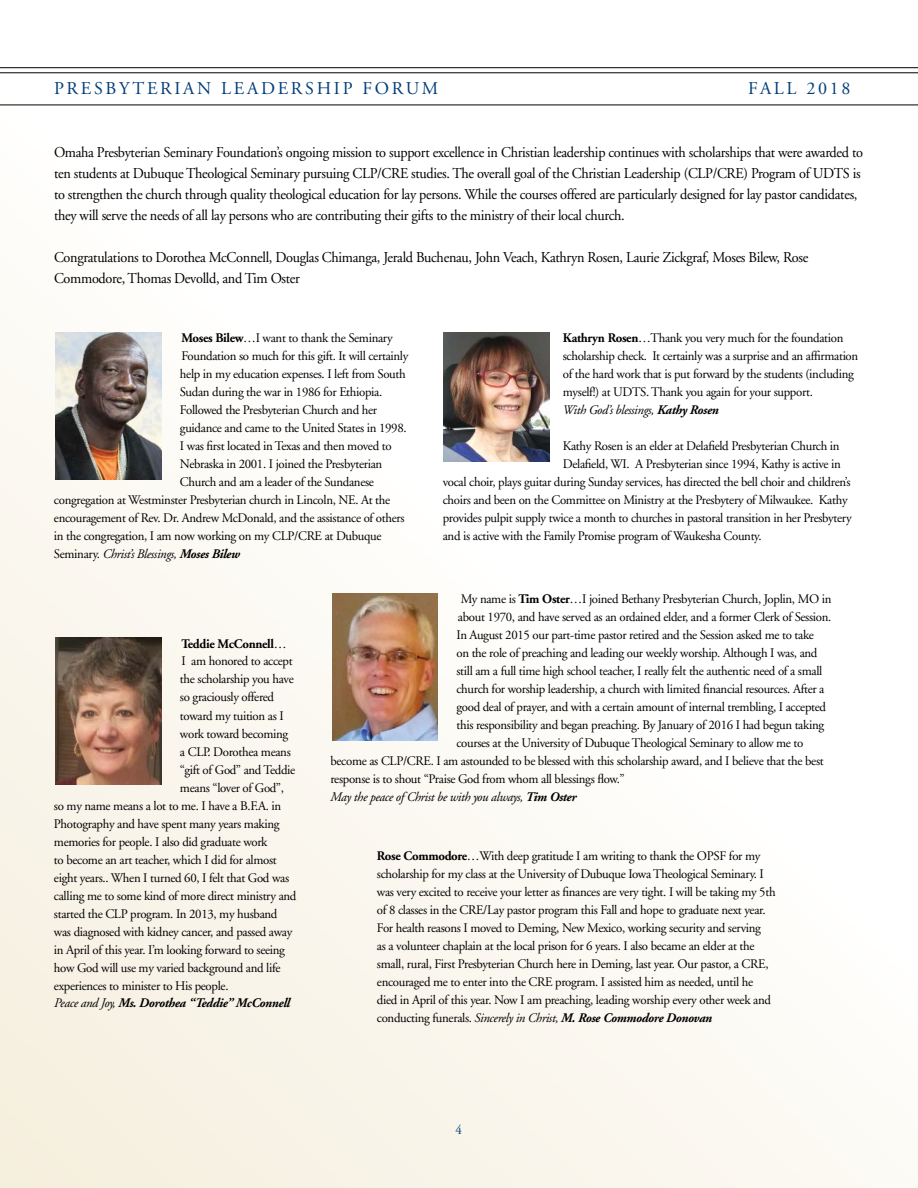
<style>
.page{position:relative;width:918px;height:1188px;background:#fff}
.page>*{position:absolute;margin:0;border:0;box-sizing:border-box;transform-origin:0 0}
.t1{font:18px "Adobe Garamond";letter-spacing:.15em;color:#003d79}
.t2{font:15px/21px "Adobe Garamond";letter-spacing:-.02em;color:#000;scale:.95 1}
.t3{font:13.5px "Adobe Garamond";color:#003d79;scale:.95 1}
.t4{font:13.05px/18px "Adobe Garamond";letter-spacing:-.025em;color:#000}
.t5{font:italic 13.05px "Adobe Garamond";letter-spacing:-.025em;color:#000}
.t6{font:italic 700 13.05px "Adobe Garamond";letter-spacing:-.025em;color:#000}
.t7{font:700 13.05px "Adobe Garamond";letter-spacing:-.025em;color:#000}
.s1{font-weight:700}
.s2{font-style:normal}
.s3{font-style:italic}
.s4{font-weight:700;font-style:italic}
.s5{font-weight:400}
</style>
<div class="page">
<div style="left:0;top:0;width:918px;height:1188px;background:linear-gradient(to bottom,#fff,#faf6ec)"></div>
<hr style="left:0;top:67px;width:918px;height:1px;background:#000">
<hr style="left:0;top:72px;width:918px;height:1px;background:#000">
<hr style="left:0;top:105px;width:918px;height:1px;background:#000">
<img style="left:56px;top:333px;width:105px;height:146px">
<img style="left:56px;top:638px;width:105px;height:147px">
<img style="left:332px;top:593px;width:106px;height:147px">
<img style="left:444px;top:332px;width:106px;height:129px">
<h1 class="t1" style="left:54px;top:79px;width:386px">PRESBYTERIAN LEADERSHIP FORUM</h1>
<h1 class="t1" style="left:748px;top:79px;width:104px">FALL 2018</h1>
<p class="t2" style="left:54px;top:142px;width:853px">Omaha Presbyterian Seminary Foundation’s ongoing mission to support excellence in Christian leadership continues with scholarships that were awarded to ten students at Dubuque Theological Seminary pursuing CLP/CRE studies. The overall goal of the Christian Leadership (CLP/CRE) Program of UDTS is to strengthen the church through quality theological education for lay persons. While the courses offered are particularly designed for lay pastor candidates, they will serve the needs of all lay persons who are contributing their gifts to the ministry of their local church.</p>
<p class="t2" style="left:54px;top:247px;width:796px">Congratulations to Dorothea McConnell, Douglas Chimanga, Jerald Buchenau, John Veach, Kathryn Rosen, Laurie Zickgraf, Moses Bilew, Rose<br>Commodore, Thomas Devolld, and Tim Oster</p>
<p class="t4" style="left:182px;top:329px;width:213px"><span class="s1">Moses Bilew</span>…I want to thank the Seminary</p>
<p class="t4" style="left:182px;top:347px;width:228px">Foundation so much for this gift. It will certainly</p>
<p class="t4" style="left:180px;top:365px;width:227px">help in my education expenses. I left from South</p>
<p class="t4" style="left:180px;top:383px;width:204px">Sudan during the war in 1986 for Ethiopia.</p>
<p class="t4" style="left:180px;top:402px;width:199px">Followed the Presbyterian Church and her</p>
<p class="t4" style="left:180px;top:420px;width:228px">guidance and came to the United States in 1998.</p>
<p class="t4" style="left:180px;top:438px;width:213px">I was first located in Texas and then moved to</p>
<p class="t4" style="left:180px;top:456px;width:204px">Nebraska in 2001. I joined the Presbyterian</p>
<p class="t4" style="left:180px;top:474px;width:196px">Church and am a leader of the Sundanese</p>
<p class="t4" style="left:54px;top:492px;width:338px">congregation at Westminster Presbyterian church in Lincoln, NE. At the</p>
<p class="t4" style="left:54px;top:510px;width:352px">encouragement of Rev. Dr. Andrew McDonald, and the assistance of others</p>
<p class="t4" style="left:54px;top:528px;width:329px">in the congregation, I am now working on my CLP/CRE at Dubuque</p>
<p class="t5" style="left:54px;top:547px;width:187px"><span class="s2">Seminary.</span> Christ’s Blessings, <span class="s1">Moses Bilew</span></p>
<p class="t4" style="left:563px;top:329px;width:297px"><span class="s1">Kathryn Rosen</span>…Thank you very much for the foundation scholarship check. It certainly was a surprise and an affirmation of the hard work that is put forward by the students (including myself!) at UDTS. Thank you again for your support.<br><span class="s3">With God’s blessings,</span> <span class="s4">Kathy Rosen</span></p>
<p class="t4" style="left:563px;top:437px;width:278px">Kathy Rosen is an elder at Delafield Presbyterian Church in</p>
<p class="t4" style="left:563px;top:455px;width:280px">Delafield, WI. A Presbyterian since 1994, Kathy is active in</p>
<p class="t4" style="left:443px;top:473px;width:409px">vocal choir, plays guitar during Sunday services, has directed the bell choir and children’s</p>
<p class="t4" style="left:443px;top:491px;width:406px">choirs and been on the Committee on Ministry at the Presbytery of Milwaukee. Kathy</p>
<p class="t4" style="left:443px;top:509px;width:410px">provides pulpit supply twice a month to churches in pastoral transition in her Presbytery</p>
<p class="t4" style="left:443px;top:527px;width:320px">and is active with the Family Promise program of Waukesha County.</p>
<p class="t7" style="left:182px;top:636px;width:107px">Teddie McConnell<span class="s5">…</span></p>
<p class="t4" style="left:182px;top:653px;width:113px">I am honored to accept</p>
<p class="t4" style="left:180px;top:671px;width:115px">the scholarship you have</p>
<p class="t4" style="left:180px;top:689px;width:96px">so graciously offered</p>
<p class="t4" style="left:180px;top:707px;width:105px">toward my tuition as I</p>
<p class="t4" style="left:180px;top:725px;width:110px">work toward becoming</p>
<p class="t4" style="left:180px;top:743px;width:112px">a CLP. Dorothea means</p>
<p class="t4" style="left:180px;top:761px;width:117px">“gift of God” and Teddie</p>
<p class="t4" style="left:180px;top:779px;width:106px">means “lover of God”,</p>
<p class="t4" style="left:54px;top:797px;width:229px">so my name means a lot to me. I have a B.F.A. in</p>
<p class="t4" style="left:54px;top:815px;width:227px">Photography and have spent many years making</p>
<p class="t4" style="left:54px;top:833px;width:215px">memories for people. I also did graduate work</p>
<p class="t4" style="left:54px;top:851px;width:224px">to become an art teacher, which I did for almost</p>
<p class="t4" style="left:54px;top:869px;width:237px">eight years.. When I turned 60, I felt that God was</p>
<p class="t4" style="left:54px;top:887px;width:244px">calling me to some kind of more direct ministry and</p>
<p class="t4" style="left:54px;top:905px;width:225px">started the CLP program. In 2013, my husband</p>
<p class="t4" style="left:54px;top:923px;width:240px">was diagnosed with kidney cancer, and passed away</p>
<p class="t4" style="left:54px;top:941px;width:233px">in April of this year. I’m looking forward to seeing</p>
<p class="t4" style="left:54px;top:959px;width:228px">how God will use my varied background and life</p>
<p class="t4" style="left:54px;top:977px;width:176px">experiences to minister to His people.</p>
<p class="t6" style="left:54px;top:996px;width:238px"><span class="s5">Peace and Joy,</span> Ms. Dorothea “Teddie” McConnell</p>
<p class="t4" style="left:461px;top:590px;width:372px">My name is <span class="s1">Tim Oster</span>…I joined Bethany Presbyterian Church, Joplin, MO in</p>
<p class="t4" style="left:458px;top:608px;width:375px">about 1970, and have served as an ordained elder, and a former Clerk of Session.</p>
<p class="t4" style="left:456px;top:626px;width:359px">In August 2015 our part-time pastor retired and the Session asked me to take</p>
<p class="t4" style="left:456px;top:644px;width:363px">on the role of preaching and leading our weekly worship. Although I was, and</p>
<p class="t4" style="left:456px;top:662px;width:367px">still am a full time high school teacher, I really felt the authentic need of a small</p>
<p class="t4" style="left:456px;top:680px;width:369px">church for worship leadership, a church with limited financial resources. After a</p>
<p class="t4" style="left:456px;top:698px;width:371px">good deal of prayer, and with a certain amount of internal trembling, I accepted</p>
<p class="t4" style="left:456px;top:716px;width:369px">this responsibility and began preaching. By January of 2016 I had begun taking</p>
<p class="t4" style="left:456px;top:734px;width:348px">courses at the University of Dubuque Theological Seminary to allow me to</p>
<p class="t4" style="left:330px;top:752px;width:495px">become as CLP/CRE. I am astounded to be blessed with this scholarship award, and I believe that the best</p>
<p class="t4" style="left:330px;top:770px;width:296px">response is to shout “Praise God from whom all blessings flow.”</p>
<p class="t5" style="left:330px;top:790px;width:248px">May the peace of Christ be with you always, <span class="s1">Tim Oster</span></p>
<p class="t4" style="left:377px;top:847px;width:400px"><span class="s1">Rose Commodore</span>…With deep gratitude I am writing to thank the OPSF for my scholarship for my class at the University of Dubuque Iowa Theological Seminary. I was very excited to receive your letter as finances are very tight. I will be taking my 5th of 8 classes in the CRE/Lay pastor program this Fall and hope to graduate next year.<br>For health reasons I moved to Deming, New Mexico, working security and serving<br>as a volunteer chaplain at the local prison for 6 years. I also became an elder at the small, rural, First Presbyterian Church here in Deming, last year. Our pastor, a CRE, encouraged me to enter into the CRE program. I assisted him as needed, until he died in April of this year. Now I am preaching, leading worship every other week and conducting funerals. <span class="s3">Sincerely in Christ,</span> <span class="s4">M. Rose Commodore Donovan</span></p>
<p class="t3" style="left:455px;top:1122px;width:8px">4</p>
</div>
